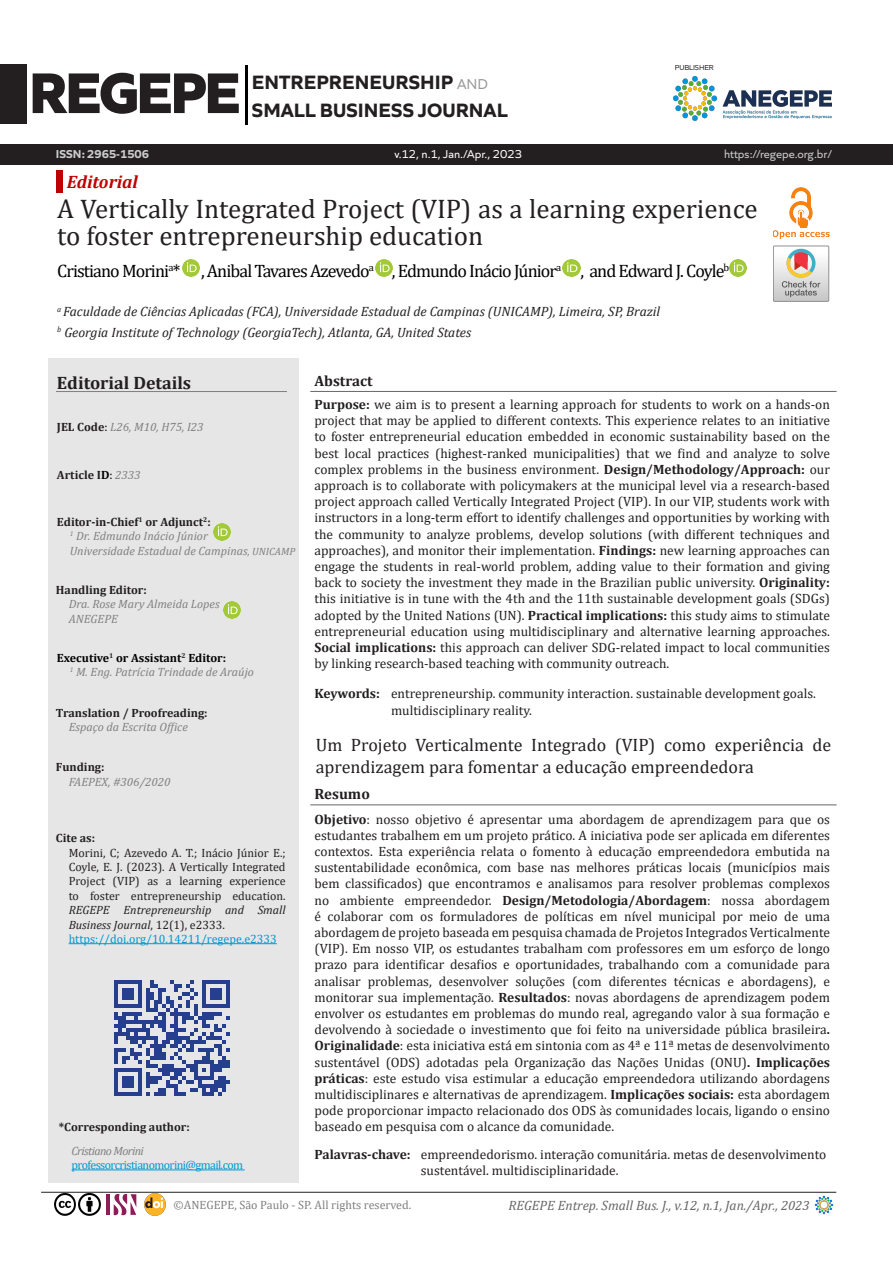
<style>
.page{position:relative;width:893px;height:1263px;background:#fff}
.page>*{position:absolute;margin:0;border:0;box-sizing:border-box;transform-origin:0 0}
.t1{font:800 60px "Quiet Sans";letter-spacing:-.05em;color:#231f20}
.t2{font:27px/27px "Cambria";color:#231f20}
.t3{font:700 20.25px "Quiet Sans";color:#231f20}
.t4{font:18px/21.6px "Cambria";color:#231f20}
.t5{font:18px "Cambria";letter-spacing:-.05em;color:#000}
.t6{font:700 18px "Cambria";color:#231f20}
.t7{font:italic 700 18px "Cambria";color:#c00000}
.t8{font:700 15px "Cambria";color:#231f20}
.t9{font:13.5px/16.2px "Cambria";color:#231f20;text-align:justify}
.t10{font:italic 13.5px/20.4px "Cambria";color:#231f20}
.t11{font:italic 13.5px "Cambria";color:#666}
.t12{font:italic 12px/14.4px "Cambria";color:#808080}
.t13{font:12px/14.4px "Cambria";color:#231f20;text-align:justify}
.t14{font:italic 12px/14.4px "Cambria";color:#231f20}
.t15{font:700 12px "Cambria";color:#231f20}
.t16{font:12px "Cambria";color:#808080}
.t17{font:12px "Cambria";letter-spacing:-.05em;color:#0099d1}
.t18{font:12px "Quiet Sans";color:#fff}
.t19{font:12px "Quiet Sans";color:#ccc}
.t20{font:italic 12px "Cambria";letter-spacing:-.05em;color:#808080}
.t21{font:700 12px "Quiet Sans";color:#ccc}
.t22{font:7.5px "Quiet Sans";letter-spacing:-.02em;color:#231f20}
.s1{font-weight:400;font-size:15px;color:#999}
.s2{font-weight:700;font-style:normal;color:#231f20}
.s3{font-style:normal;color:#000}
.s4{color:#000}
.s5{font-weight:400;color:#000}
.s6{font-weight:400;font-style:italic;color:#808080}
.s7{font-size:10.5px}
.s8{font-weight:700;font-style:normal;color:#000}
.s9{font-style:normal}
.s10{font-style:normal;color:#0099d1}
.s11{font-weight:700}
</style>
<div class="page">
<div style="left:0;top:144px;width:893px;height:20px;background:#231f20"></div>
<hr style="left:245px;top:65px;width:3px;height:59px;background:#000">
<div style="left:0;top:64px;width:27px;height:60px;background:#231f20"></div>
<div style="left:56px;top:171px;width:6px;height:22px;background:#c00000"></div>
<img style="left:673px;top:77px;width:159px;height:43px">
<img style="left:79px;top:1194px;width:21px;height:21px">
<img style="left:54px;top:1194px;width:21px;height:21px">
<hr style="left:107px;top:1194px;width:3px;height:21px;background:#8f1b59">
<svg style="left:114px;top:1194px;width:22px;height:21px"></svg>
<img style="left:144px;top:1194px;width:22px;height:21px">
<hr style="left:41px;top:1192px;width:795px;height:1px;background:#231f20">
<img style="left:814px;top:1195px;width:20px;height:20px">
<img style="left:773px;top:188px;width:56px;height:50px">
<svg style="left:773px;top:246px;width:56px;height:55px"></svg>
<div style="left:48px;top:358px;width:251px;height:824px;background:#e6e6e6"></div>
<hr style="left:56px;top:391px;width:231px;height:1px;background:#808080">
<hr style="left:310px;top:391px;width:527px;height:1px;background:#666">
<hr style="left:310px;top:804px;width:527px;height:1px;background:#666">
<hr style="left:69px;top:943px;width:208px;height:1px;background:#0099d1">
<hr style="left:72px;top:1169px;width:173px;height:1px;background:#0099d1">
<img style="left:730px;top:260px;width:17px;height:17px">
<img style="left:563px;top:260px;width:17px;height:17px">
<img style="left:376px;top:260px;width:17px;height:17px">
<img style="left:183px;top:260px;width:17px;height:17px">
<img style="left:213px;top:524px;width:17px;height:17px">
<img style="left:224px;top:601px;width:17px;height:17px">
<svg style="left:114px;top:980px;width:116px;height:115px"></svg>
<h1 class="t1" style="left:29px;top:45px;width:214px">REGEPE</h1>
<p class="t21" style="left:56px;top:145px;width:95px">ISSN: 2965-1506</p>
<h3 class="t7" style="left:67px;top:169px;width:72px">Editorial</h3>
<h3 class="t3" style="left:252px;top:66px;width:237px">ENTREPRENEURSHIP <span class="s1">AND</span></h3>
<h3 class="t3" style="left:252px;top:94px;width:257px">SMALL BUSINESS JOURNAL</h3>
<p class="t18" style="left:394px;top:146px;width:129px">v.12, n.1, Jan./Apr., 2023</p>
<p class="t22" style="left:675px;top:62px;width:40px">PUBLISHER</p>
<p class="t19" style="left:724px;top:146px;width:109px">https://regepe.org.br/</p>
<h2 class="t2" style="left:57px;top:195px;width:702px">A Vertically Integrated Project (VIP) as a learning experience to foster entrepreneurship education</h2>
<h3 class="t5" style="left:57px;top:260px;width:674px">Cristiano Morini<sup>a</sup>* , Anibal Tavares Azevedo<sup>a</sup> , Edmundo Inácio Júnior<sup>a</sup> , and Edward J. Coyle<sup>b</sup></h3>
<p class="t10" style="left:57px;top:301px;width:604px"><sup>a</sup> Faculdade de Ciências Aplicadas (FCA), Universidade Estadual de Campinas (UNICAMP), Limeira, SP, Brazil <sup>b</sup> Georgia Institute of Technology (GeorgiaTech), Atlanta, GA, United States</p>
<h3 class="t6" style="left:57px;top:370px;width:136px">Editorial Details</h3>
<p class="t12" style="left:57px;top:419px;width:148px"><span class="s2">JEL Code</span><span class="s3">:</span> L26, M10, H75, I23</p>
<p class="t15" style="left:57px;top:466px;width:85px">Article I<span class="s4">D</span><span class="s5">:</span> <span class="s6">2333</span></p>
<p class="t12" style="left:70px;top:514px;width:227px;text-indent:-13px"><span class="s2">Editor-in-Chief</span><sup>1</sup> <span class="s2">or Adjunct</span><sup>2</sup><span class="s2">:<br></span><sup>1</sup> Dr. Edmundo Inácio Júnior<br>Universidade Estadual de Campinas<span class="s7">, UNICAMP</span></p>
<p class="t15" style="left:56px;top:581px;width:92px">Handling Editor:</p>
<p class="t12" style="left:69px;top:597px;width:152px">Dra. Rose Mary Almeida Lopes<br>ANEGEPE</p>
<p class="t12" style="left:70px;top:650px;width:186px;text-indent:-13px"><span class="s8">Executive</span><sup>1</sup> <span class="s8">or Assistant</span><sup>2</sup> <span class="s8">Editor:<br></span><sup>1</sup> M. Eng. Patrícia Trindade de Araújo</p>
<p class="t15" style="left:56px;top:704px;width:153px">Translation / Proofreading:</p>
<p class="t12" style="left:69px;top:719px;width:121px">Espaço da Escrita Office</p>
<p class="t15" style="left:56px;top:759px;width:50px">Funding:</p>
<p class="t12" style="left:69px;top:774px;width:103px">FAEPEX, #306/2020</p>
<p class="t15" style="left:56px;top:829px;width:41px">Cite as:</p>
<p class="t13" style="left:69px;top:845px;width:218px">Morini, C; Azevedo A. T.; Inácio Júnior E.; Coyle, E. J. (2023). A Vertically Integrated Project (VIP) as a learning experience to foster entrepreneurship education.</p>
<p class="t14" style="left:69px;top:902px;width:218px">REGEPE Entrepreneurship and Small<br>Business Journal<span class="s9">, 12(1), e2333. </span><span class="s10">https://doi.org/10.14211/regepe.e2333</span></p>
<p class="t15" style="left:59px;top:1119px;width:132px">*Corresponding author:</p>
<p class="t20" style="left:72px;top:1142px;width:74px">Cristiano Morini</p>
<p class="t17" style="left:72px;top:1158px;width:173px">professorcristianomorini@gmail.com</p>
<p class="t8" style="left:315px;top:371px;width:60px">Abstract</p>
<p class="t9" style="left:314px;top:396px;width:517px"><span class="s11">Purpose:</span> we aim is to present a learning approach for students to work on a hands-on project that may be applied to different contexts. This experience relates to an initiative to foster entrepreneurial education embedded in economic sustainability based on the best local practices (highest-ranked municipalities) that we find and analyze to solve complex problems in the business environment. <span class="s11">Design/Methodology/Approach:</span> our approach is to collaborate with policymakers at the municipal level via a research-based project approach called Vertically Integrated Project (VIP). In our VIP, students work with instructors in a long-term effort to identify challenges and opportunities by working with the community to analyze problems, develop solutions (with different techniques and approaches), and monitor their implementation. <span class="s11">Findings:</span> new learning approaches can engage the students in real-world problem, adding value to their formation and giving back to society the investment they made in the Brazilian public university. <span class="s11">Originality: </span>this initiative is in tune with the 4th and the 11th sustainable development goals (SDGs) adopted by the United Nations (UN). <span class="s11">Practical implications:</span> this study aims to stimulate entrepreneurial education using multidisciplinary and alternative learning approaches.<br><span class="s11">Social implications:</span> this approach can deliver SDG-related impact to local communities by linking research-based teaching with community outreach.</p>
<p class="t9" style="left:391px;top:686px;width:426px;text-indent:-77px"><span class="s11">Keywords:</span> entrepreneurship. community interaction. sustainable development goals. multidisciplinary reality.</p>
<h3 class="t4" style="left:316px;top:734px;width:517px">Um Projeto Verticalmente Integrado (VIP) como experiência de aprendizagem para fomentar a educação empreendedora</h3>
<p class="t8" style="left:315px;top:783px;width:57px">Resumo</p>
<p class="t9" style="left:315px;top:811px;width:517px"><span class="s11">Objetivo</span>: nosso objetivo é apresentar uma abordagem de aprendizagem para que os estudantes trabalhem em um projeto prático. A iniciativa pode ser aplicada em diferentes contextos. Esta experiência relata o fomento à educação empreendedora embutida na sustentabilidade econômica, com base nas melhores práticas locais (municípios mais bem classificados) que encontramos e analisamos para resolver problemas complexos no ambiente empreendedor. <span class="s11">Design/Metodologia/Abordagem</span>: nossa abordagem é colaborar com os formuladores de políticas em nível municipal por meio de uma abordagem de projeto baseada em pesquisa chamada de Projetos Integrados Verticalmente (VIP). Em nosso VIP, os estudantes trabalham com professores em um esforço de longo prazo para identificar desafios e oportunidades, trabalhando com a comunidade para analisar problemas, desenvolver soluções (com diferentes técnicas e abordagens), e monitorar sua implementação. <span class="s11">Resultados</span>: novas abordagens de aprendizagem podem envolver os estudantes em problemas do mundo real, agregando valor à sua formação e devolvendo à sociedade o investimento que foi feito na universidade pública brasileira<span class="s11">.<br>Originalidade</span>: esta iniciativa está em sintonia com as 4ª e 11ª metas de desenvolvimento sustentável (ODS) adotadas pela Organização das Nações Unidas (ONU)<span class="s11">. Implicações práticas</span>: este estudo visa estimular a educação empreendedora utilizando abordagens multidisciplinares e alternativas de aprendizagem. <span class="s11">Implicações sociais:</span> esta abordagem pode proporcionar impacto relacionado dos ODS às comunidades locais, ligando o ensino baseado em pesquisa com o alcance da comunidade.</p>
<p class="t9" style="left:421px;top:1146px;width:407px;text-indent:-106px"><span class="s11">Palavras-chave:</span> empreendedorismo. interação comunitária. metas de desenvolvimento sustentável. multidisciplinaridade.</p>
<p class="t16" style="left:174px;top:1198px;width:239px">©ANEGEPE, São Paulo - SP. All rights reserved.</p>
<p class="t11" style="left:509px;top:1196px;width:302px">REGEPE Entrep. Small Bus. J., v.12, n.1, Jan./Apr., 2023</p>
</div>
